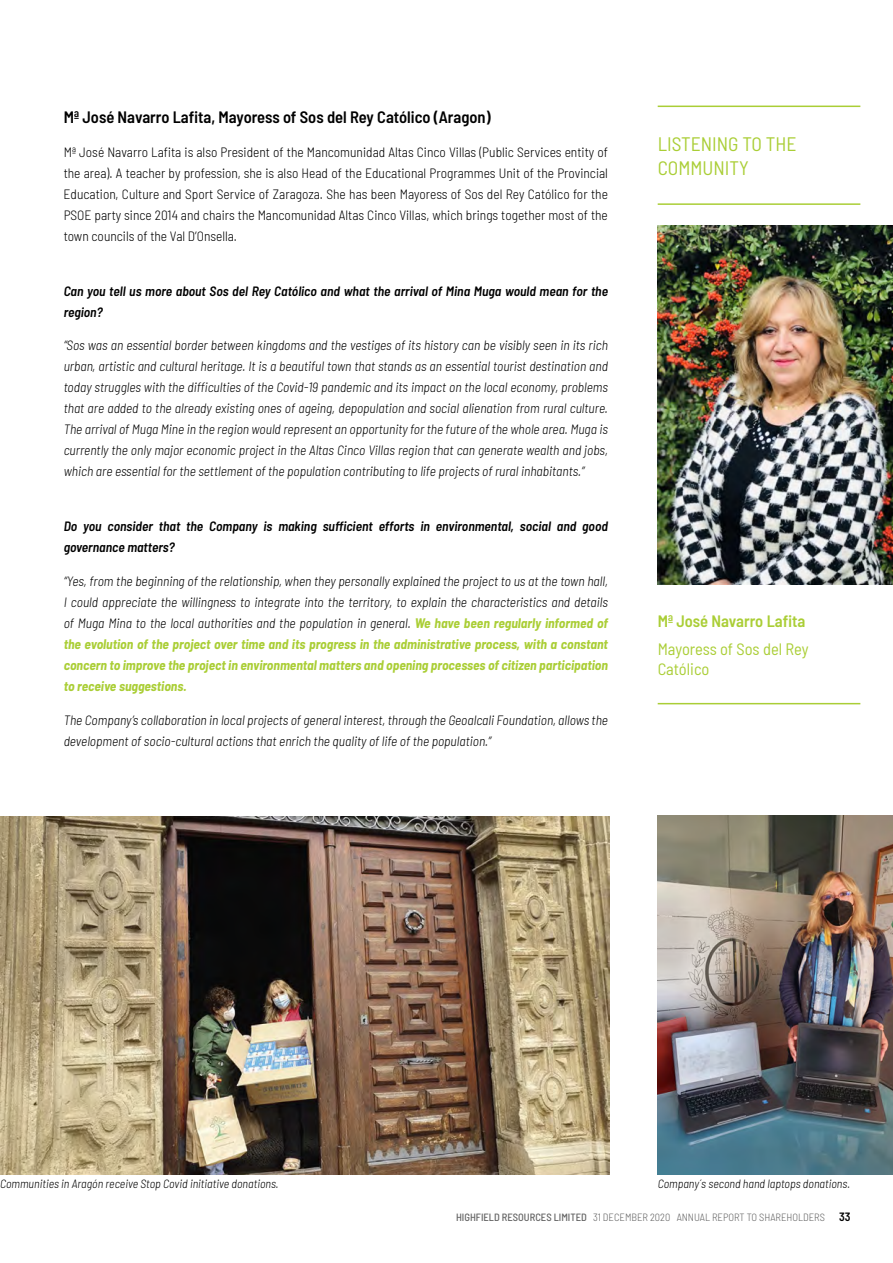
<style>
.page{position:relative;width:893px;height:1263px;background:#fff}
.page>*{position:absolute;margin:0;border:0;box-sizing:border-box;transform-origin:0 0}
.t1{font:semi-condensed 19.5px/23.4px "Barlow";color:#aace36}
.t2{font:600 semi-condensed 16.5px "Barlow";color:#000}
.t3{font:semi-condensed 16.5px/19.8px "Barlow";color:#aace36}
.t4{font:600 semi-condensed 16.5px "Barlow";color:#aace36}
.t5{font:italic 300 semi-condensed 13.5px/21px "Barlow";color:#000;text-align:justify}
.t6{font:300 semi-condensed 13.5px/21px "Barlow";color:#000;text-align:justify}
.t7{font:italic 600 semi-condensed 13.5px/21px "Barlow";color:#000}
.t8{font:italic 300 semi-condensed 12px "Barlow";color:#000}
.t9{font:300 semi-condensed 10.5px "Barlow";color:#636363}
.s1{font-weight:700;color:#aace36}
.s2{font-weight:500}
.s3{font-weight:600;font-size:12px;color:#000}
</style>
<div class="page">
<img style="left:658px;top:225px;width:235px;height:359px">
<hr style="left:658px;top:203px;width:202px;height:2px;background:#aace36">
<hr style="left:658px;top:106px;width:202px;height:1px;background:#aace36">
<hr style="left:658px;top:703px;width:202px;height:1px;background:#aace36">
<img style="left:658px;top:816px;width:235px;height:359px">
<img style="left:0;top:816px;width:610px;height:359px">
<p class="t2" style="left:64px;top:105px;width:428px">Mª José Navarro Lafita, Mayoress of Sos del Rey Católico (Aragon)</p>
<p class="t6" style="left:64px;top:140px;width:546px">Mª José Navarro Lafita is also President of the Mancomunidad Altas Cinco Villas (Public Services entity of the area). A teacher by profession, she is also Head of the Educational Programmes Unit of the Provincial Education, Culture and Sport Service of Zaragoza. She has been Mayoress of Sos del Rey Católico for the PSOE party since 2014 and chairs the Mancomunidad Altas Cinco Villas, which brings together most of the town councils of the Val D’Onsella.</p>
<p class="t7" style="left:64px;top:279px;width:546px">Can you tell us more about Sos del Rey Católico and what the arrival of Mina Muga would mean for the region?</p>
<p class="t5" style="left:64px;top:334px;width:546px">“Sos was an essential border between kingdoms and the vestiges of its history can be visibly seen in its rich urban, artistic and cultural heritage. It is a beautiful town that stands as an essential tourist destination and today struggles with the difficulties of the Covid-19 pandemic and its impact on the local economy, problems that are added to the already existing ones of ageing, depopulation and social alienation from rural culture.<br>The arrival of Muga Mine in the region would represent an opportunity for the future of the whole area. Muga is currently the only major economic project in the Altas Cinco Villas region that can generate wealth and jobs, which are essential for the settlement of the population contributing to life projects of rural inhabitants.”</p>
<p class="t7" style="left:64px;top:515px;width:546px">Do you consider that the Company is making sufficient efforts in environmental, social and good governance matters?</p>
<p class="t5" style="left:64px;top:570px;width:546px">“Yes, from the beginning of the relationship, when they personally explained the project to us at the town hall, I could appreciate the willingness to integrate into the territory, to explain the characteristics and details of Muga Mina to the local authorities and the population in general. <span class="s1">We have been regularly informed of the evolution of the project over time and its progress in the administrative process, with a constant concern to improve the project in environmental matters and opening processes of citizen participation to receive suggestions.</span></p>
<p class="t5" style="left:64px;top:709px;width:546px">The Company’s collaboration in local projects of general interest, through the Geoalcali Foundation, allows the development of socio-cultural actions that enrich the quality of life of the population.”</p>
<h1 class="t1" style="left:658px;top:131px;width:140px">LISTENING TO THE<br>COMMUNITY</h1>
<p class="t4" style="left:658px;top:609px;width:149px">Mª José Navarro Lafita</p>
<p class="t3" style="left:658px;top:638px;width:152px">Mayoress of Sos del Rey<br>Católico</p>
<p class="t8" style="left:0;top:1175px;width:280px">Communities in Aragón receive Stop Covid initiative donations.</p>
<p class="t8" style="left:658px;top:1175px;width:194px">Company´s second hand laptops donations.</p>
<p class="t9" style="left:456px;top:1209px;width:396px"><span class="s2">HIGHFIELD RESOURCES LIMITED</span> 31 DECEMBER 2020 ANNUAL REPORT TO SHAREHOLDERS <span class="s3">33</span></p>
</div>
